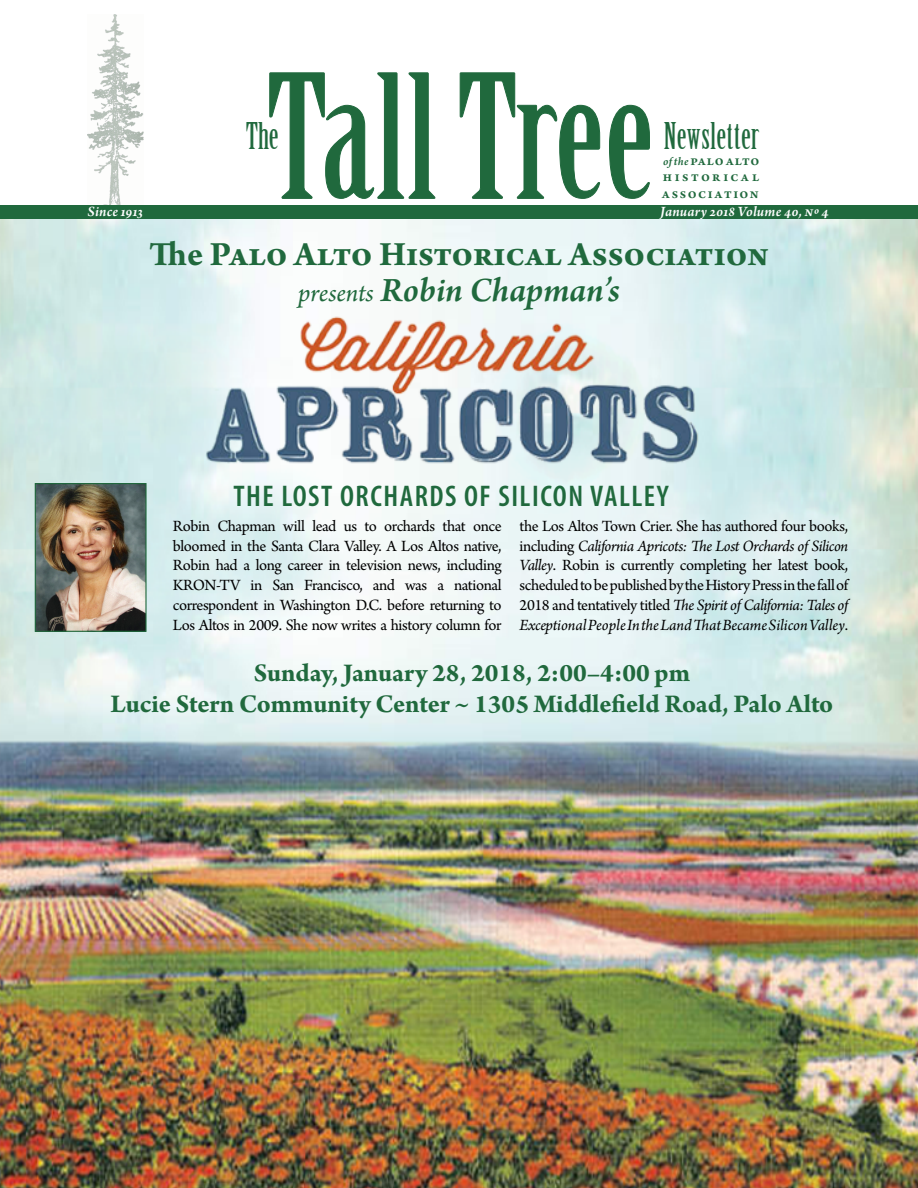
<style>
.page{position:relative;width:918px;height:1188px;background:#fff}
.page>*{position:absolute;margin:0;border:0;box-sizing:border-box;transform-origin:0 0}
.t1{font:700 36px/36px "Arno Pro";letter-spacing:-.005em;color:#20693d;text-align:center}
.t2{font:36px "Birch Std";letter-spacing:.015em;color:#20693d}
.t3{font:600 condensed 30px "Myriad Pro";letter-spacing:.05em;color:#20693d}
.t4{font:700 27px "Arno Pro";color:#20693d}
.t5{font:16.5px/19.8px "Arno Pro";letter-spacing:-.025em;color:#000;text-align:justify}
.t6{font:600 15px/16.2px "Arno Pro";letter-spacing:.11em;color:#20693d;text-align:justify}
.t7{font:italic 600 15px "Arno Pro";letter-spacing:.015em;color:#fff}
.s1{font-style:italic;font-size:12px}
.s2{font-weight:400;font-style:italic;font-size:27px}
.s3{font-weight:600;font-style:italic}
.s4{font-style:italic}
</style>
<div class="page">
<svg style="left:269px;top:73px;width:381px;height:126px"></svg>
<img style="left:88px;top:14px;width:55px;height:191px">
<div style="left:0;top:205px;width:918px;height:14px;background:#20693d"></div>
<img style="left:0;top:219px;width:918px;height:969px">
<img style="left:37px;top:485px;width:108px;height:145px">
<div style="left:35px;top:483px;width:112px;height:149px;border:1px solid #20693d"></div>
<h1 class="t2" style="left:246px;top:116px;width:34px">The</h1>
<h1 class="t2" style="left:664px;top:116px;width:97px">Newsletter</h1>
<p class="t6" style="left:662px;top:154px;width:99px"><span class="s1">of the</span> paloalto historical association</p>
<p class="t7" style="left:660px;top:202px;width:170px">January 2018 Volume 40, No 4</p>
<h1 class="t1" style="left:149px;top:238px;width:621px">The Palo Alto Historical Association <span class="s2">presents</span> <span class="s3">Robin Chapman’s</span></h1>
<p class="t7" style="left:88px;top:202px;width:57px">Since 1913</p>
<h2 class="t3" style="left:233px;top:478px;width:437px">THE LOST ORCHARDS OF SILICON VALLEY</h2>
<p class="t5" style="left:173px;top:517px;width:330px">Robin Chapman will lead us to orchards that once bloomed in the Santa Clara Valley. A Los Altos native, Robin had a long career in television news, including KRON-TV in San Francisco, and was a national correspondent in Washington D.C. before returning to Los Altos in 2009. She now writes a history column for</p>
<p class="t5" style="left:520px;top:517px;width:330px">the Los Altos Town Crier. She has authored four books, including <span class="s4">California Apricots: The Lost Orchards of Silicon Valley</span>. Robin is currently completing her latest book, scheduled to be published by the History Press in the fall of 2018 and tentatively titled <span class="s4">The Spirit of California: Tales of Exceptional People In the Land That Became Silicon Valley</span>.</p>
<h3 class="t4" style="left:254px;top:657px;width:438px">Sunday, January 28, 2018, 2:00–4:00 pm</h3>
<h3 class="t4" style="left:111px;top:688px;width:724px">Lucie Stern Community Center ~ 1305 Middlefield Road, Palo Alto</h3>
</div>
